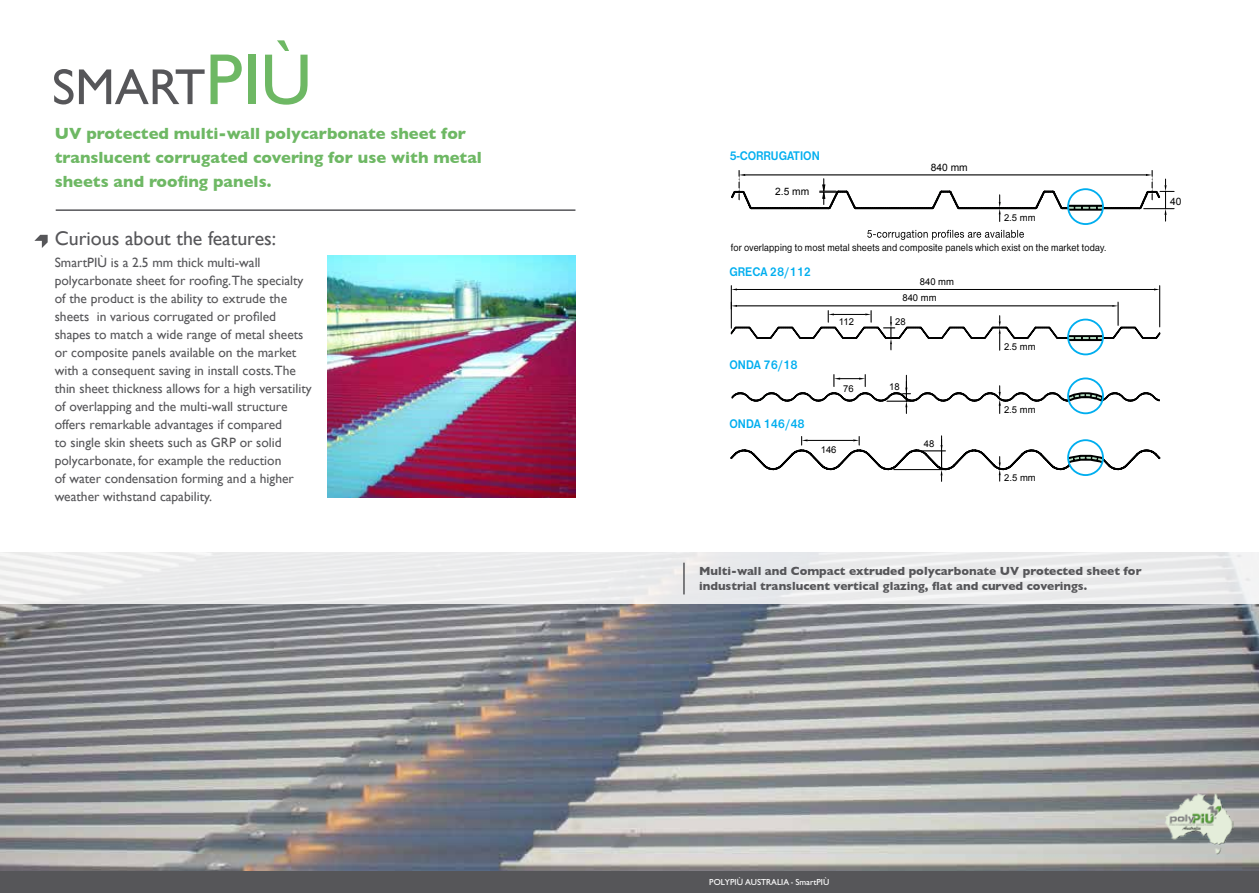
<style>
.page{position:relative;width:1259px;height:893px;background:#fff}
.page>*{position:absolute;margin:0;border:0;box-sizing:border-box;transform-origin:0 0}
.t1{font:50.7px "Gill Sans";color:#565659}
.t2{font:19.8px "Gill Sans";color:#565659}
.t3{font:700 16.5px/24px "Gill Sans";color:#6eb864}
.t4{font:13.5px/18px "Gill Sans";color:#565659}
.t5{font:13.05px "Helvetica Mdm";color:#00aeef;scale:.9 1}
.t6{font:700 12px/15px "Gill Sans";color:#565659}
.t7{font:10.8px "Helvetica Rmn";letter-spacing:.02em;color:#000;scale:.9 1}
.t8{font:10.2px "Arial";color:#000}
.t9{font:9.45px "Arial";color:#000}
.t10{font:9px "Gill Sans Mdm";color:#fff}
.s1{font-size:72.45px;color:#6eb864}
.s2{font-family:"Gill Sans"}
</style>
<div class="page">
<hr style="left:56px;top:209px;width:519px;height:2px;background:#565659">
<img style="left:0;top:604px;width:1259px;height:268px">
<svg style="left:731px;top:170px;width:443px;height:70px"></svg>
<div style="left:1067px;top:188px;width:37px;height:37px;border:2px solid #00aeef;border-radius:50%"></div>
<svg style="left:731px;top:285px;width:429px;height:71px"></svg>
<div style="left:1067px;top:319px;width:37px;height:36px;border:2px solid #00aeef;border-radius:50%"></div>
<svg style="left:730px;top:374px;width:430px;height:107px"></svg>
<div style="left:1067px;top:439px;width:37px;height:37px;border:2px solid #00aeef;border-radius:50%"></div>
<img style="left:327px;top:256px;width:248px;height:241px">
<div style="left:0;top:553px;width:1259px;height:51px;background:#eaebec"></div>
<hr style="left:683px;top:563px;width:2px;height:31px;background:#565659">
<img style="left:1164px;top:791px;width:69px;height:63px">
<svg style="left:34px;top:235px;width:14px;height:13px"></svg>
<div style="left:0;top:872px;width:1259px;height:21px;background:#565659"></div>
<h1 class="t1" style="left:52px;top:58px;width:261px">SMART<span class="s1">PI</span><span class="s1">Ù</span></h1>
<p class="t3" style="left:55px;top:121px;width:428px">UV protected multi-wall polycarbonate sheet for translucent corrugated covering for use with metal sheets and roofing panels.</p>
<h2 class="t2" style="left:55px;top:227px;width:223px">Curious about the features:</h2>
<p class="t4" style="left:55px;top:253px;width:258px">SmartPIÙ is a 2.5 mm thick multi-wall polycarbonate sheet for roofing.The specialty of the product is the ability to extrude the sheets in various corrugated or profiled shapes to match a wide range of metal sheets or composite panels available on the market with a consequent saving in install costs.The thin sheet thickness allows for a high versatility of overlapping and the multi-wall structure offers remarkable advantages if compared<br>to single skin sheets such as GRP or solid polycarbonate, for example the reduction<br>of water condensation forming and a higher weather withstand capability.</p>
<p class="t5" style="left:729px;top:148px;width:102px">5-CORRUGATION</p>
<p class="t8" style="left:775px;top:185px;width:36px">2.5 mm</p>
<p class="t8" style="left:931px;top:160px;width:38px">840 mm</p>
<p class="t9" style="left:1004px;top:212px;width:33px">2.5 mm</p>
<p class="t9" style="left:902px;top:238px;width:57px">9-corrugation</p>
<p class="t7" style="left:731px;top:241px;width:419px">for overlapping to most metal sheets and composite panels which exist on the market today.</p>
<p class="t5" style="left:729px;top:264px;width:92px">GRECA 28/112</p>
<p class="t9" style="left:920px;top:275px;width:36px">840 mm</p>
<p class="t5" style="left:729px;top:357px;width:77px">ONDA 76/18</p>
<p class="t5" style="left:729px;top:416px;width:85px">ONDA 146/48</p>
<p class="t9" style="left:839px;top:316px;width:17px">112</p>
<p class="t9" style="left:902px;top:292px;width:36px">840 mm</p>
<p class="t9" style="left:895px;top:315px;width:12px">28</p>
<p class="t9" style="left:843px;top:382px;width:12px">76</p>
<p class="t9" style="left:889px;top:380px;width:12px">18</p>
<p class="t9" style="left:821px;top:443px;width:17px">146</p>
<p class="t9" style="left:924px;top:437px;width:12px">48</p>
<p class="t9" style="left:1004px;top:341px;width:33px">2.5 mm</p>
<p class="t9" style="left:1004px;top:404px;width:33px">2.5 mm</p>
<p class="t9" style="left:1004px;top:472px;width:33px">2.5 mm</p>
<p class="t8" style="left:1170px;top:195px;width:13px">40</p>
<p class="t9" style="left:821px;top:562px;width:17px">146</p>
<p class="t6" style="left:699px;top:564px;width:444px">Multi-wall and Compact extruded polycarbonate UV protected sheet for industrial translucent vertical glazing, flat and curved coverings.</p>
<p class="t9" style="left:1004px;top:577px;width:33px">2.5 mm</p>
<p class="t10" style="left:709px;top:876px;width:121px">POLYPI<span class="s2">Ù</span> AUSTRALIA - SmartPIÙ</p>
</div>
